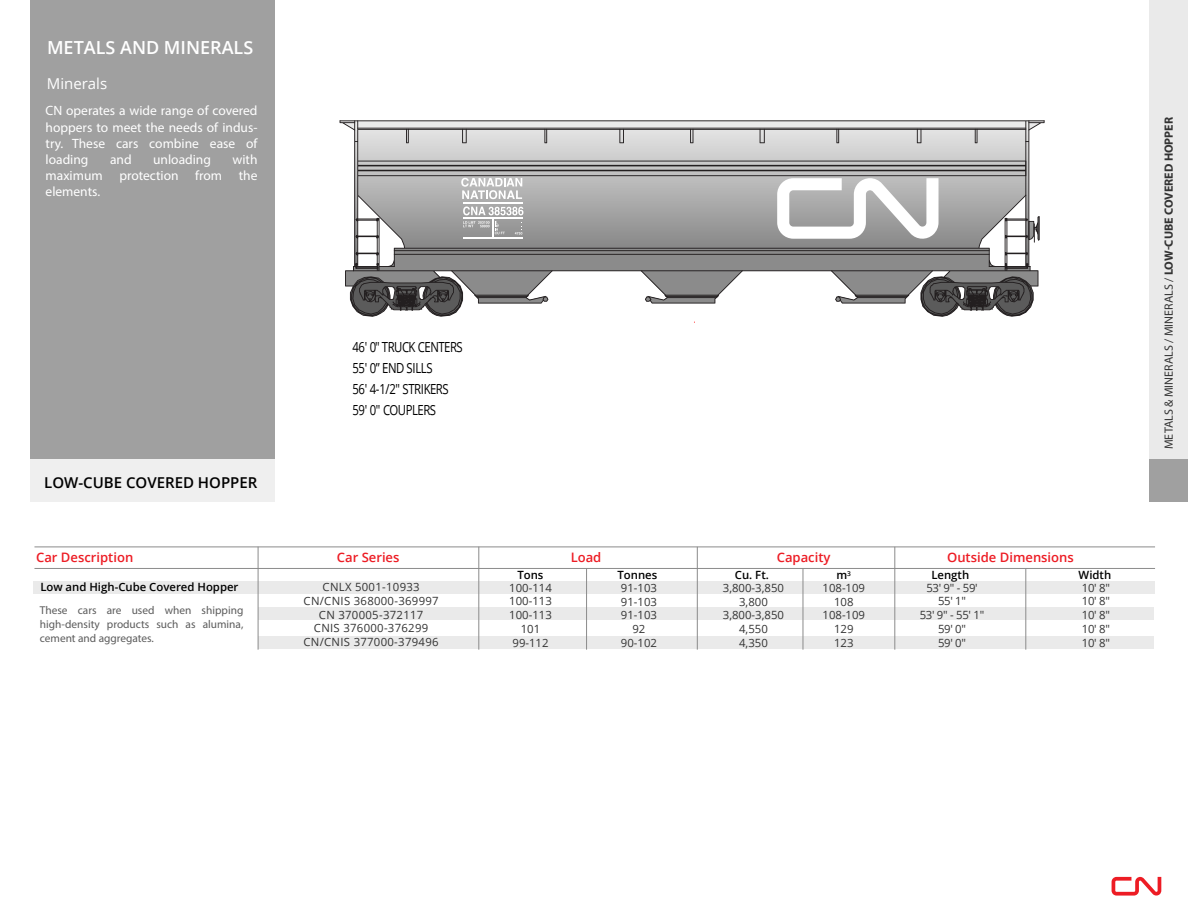
<style>
.page{position:relative;width:1188px;height:918px;background:#fff}
.page>*{position:absolute;margin:0;border:0;box-sizing:border-box;transform-origin:0 0}
.t1{font:600 18px "Open Sans";color:#fff}
.t2{font:600 15px "Open Sans";color:#000}
.t3{font:15px "Open Sans";color:#fff}
.t4{font:13.95px/21px "Open Sans";letter-spacing:-.045em;color:#000;scale:.82 1}
.t5{font:13.5px/16.2px "Myriad Pro";color:#fff;text-align:justify}
.t6{font:600 13.05px "Open Sans";color:#ed1c24}
.t7{font:12px "Myriad Pro";color:#333}
.t8{font:11.4px/13.8px "Open Sans";color:#333;text-align:center}
.t9{font:11.4px/13.8px "Open Sans";letter-spacing:.025em;color:#333;text-align:center}
.t10{font:11.4px/13.6px "Myriad Pro";color:#5b5b5b;text-align:justify}
.t11{font:600 11.4px "Open Sans";color:#000}
.t12{font:11.4px/13.8px "Open Sans";letter-spacing:-.025em;color:#333;text-align:center}
.t13{font:600 6.6px "Open Sans";color:#000}
.s1{font-weight:700}
</style>
<div class="page">
<div style="left:1149px;top:0;width:39px;height:472px;background:#eaeaea"></div>
<div style="left:1149px;top:459px;width:39px;height:43px;background:#a0a0a0"></div>
<div style="left:30px;top:0;width:245px;height:472px;background:#a0a0a0"></div>
<div style="left:30px;top:459px;width:245px;height:43px;background:#efefef"></div>
<svg style="left:1112px;top:877px;width:49px;height:19px"></svg>
<svg style="left:349px;top:296px;width:684px;height:20px"></svg>
<svg style="left:345px;top:130px;width:685px;height:166px"></svg>
<svg style="left:355px;top:130px;width:671px;height:139px;background:#b6b6b6"></svg>
<svg style="left:474px;top:216px;width:566px;height:88px;fill:#8b8b8b"></svg>
<svg style="left:340px;top:120px;width:705px;height:10px;background:#b2b1b2"></svg>
<svg style="left:777px;top:178px;width:162px;height:62px"></svg>
<hr style="left:463px;top:203px;width:60px;height:1px;background:#fff">
<hr style="left:463px;top:237px;width:60px;height:2px;background:#fff">
<svg style="left:461px;top:178px;width:61px;height:21px"></svg>
<svg style="left:463px;top:206px;width:60px;height:31px"></svg>
<div style="left:258px;top:637px;width:896px;height:12px;background:#eaeaea"></div>
<div style="left:258px;top:607px;width:896px;height:12px;background:#eaeaea"></div>
<div style="left:33px;top:581px;width:1121px;height:12px;background:#eaeaea"></div>
<hr style="left:258px;top:547px;width:1px;height:103px;background:#8b8b8b">
<hr style="left:478px;top:547px;width:1px;height:103px;background:#8b8b8b">
<hr style="left:697px;top:547px;width:1px;height:103px;background:#8b8b8b">
<hr style="left:894px;top:547px;width:1px;height:103px;background:#8b8b8b">
<hr style="left:586px;top:568px;width:1px;height:82px;background:#8b8b8b">
<hr style="left:803px;top:568px;width:1px;height:82px;background:#8b8b8b">
<hr style="left:1025px;top:569px;width:1px;height:81px;background:#8b8b8b">
<hr style="left:34px;top:547px;width:1121px;height:1px;background:#8b8b8b">
<hr style="left:34px;top:568px;width:1121px;height:1px;background:#8b8b8b">
<h1 class="t1" style="left:47px;top:35px;width:208px">METALS AND MINERALS</h1>
<h2 class="t3" style="left:47px;top:73px;width:62px">Minerals</h2>
<p class="t5" style="left:46px;top:103px;width:214px">CN operates a wide range of covered hoppers to meet the needs of indus&shy;try. These cars combine ease of loading</p>
<p class="t5" style="left:46px;top:151px;width:214px;text-indent:187px">with maximum protection from the elements.</p>
<p class="t5" style="left:110px;top:151px;width:23px">and</p>
<p class="t5" style="left:153px;top:151px;width:59px">unloading</p>
<h2 class="t2" style="left:44px;top:473px;width:215px">LOW-CUBE COVERED HOPPER</h2>
<p class="t4" style="left:353px;top:336px;width:136px">46' 0" TRUCK CENTERS<br>55' 0” END SILLS<br>56' 4-1/2" STRIKERS<br>59' 0" COUPLERS</p>
<p class="t6" style="left:36px;top:548px;width:99px">Car Description</p>
<p class="t6" style="left:337px;top:548px;width:64px">Car Series</p>
<p class="t6" style="left:571px;top:548px;width:32px">Load</p>
<p class="t6" style="left:777px;top:548px;width:55px">Capacity</p>
<p class="t6" style="left:947px;top:548px;width:128px">Outside Dimensions</p>
<p class="t11" style="left:517px;top:567px;width:28px">Tons</p>
<p class="t11" style="left:617px;top:567px;width:41px">Tonnes</p>
<p class="t11" style="left:735px;top:567px;width:36px">Cu. Ft.</p>
<p class="t11" style="left:836px;top:567px;width:12px">m</p>
<p class="t11" style="left:931px;top:567px;width:39px">Length</p>
<p class="t11" style="left:1079px;top:567px;width:34px">Width</p>
<p class="t13" style="left:847px;top:569px;width:5px">3</p>
<p class="t11" style="left:40px;top:579px;width:200px">Low and High-Cube Covered Hopper</p>
<p class="t10" style="left:40px;top:604px;width:205px">These cars are used when shipping high-density products such as alumina, cement and aggregates.</p>
<p class="t9" style="left:303px;top:580px;width:137px">CNLX 5001-10933<br>CN/CNIS 368000-369997<br>CN 370005-372117<br>CNIS 376000-376299<br>CN/CNIS 377000-379496</p>
<p class="t8" style="left:509px;top:580px;width:44px">100-114<br>100-113<br>100-113<br>101<br>99-112</p>
<p class="t8" style="left:1082px;top:580px;width:30px;text-align:justify">10' 8" 10' 8" 10' 8" 10' 8" 10' 8"</p>
<p class="t8" style="left:621px;top:580px;width:38px">91-103<br>91-103<br>91-103<br>92<br>90-102</p>
<p class="t8" style="left:823px;top:580px;width:44px">108-109<br>108<br>108-109<br>129<br>123</p>
<p class="t12" style="left:920px;top:580px;width:66px">53' 9" - 59'<br>55' 1"<br>53' 9" - 55' 1"<br>59' 0"<br>59' 0"</p>
<p class="t8" style="left:723px;top:580px;width:63px">3,800-3,850<br>3,800<br>3,800-3,850<br>4,550<br>4,350</p>
<p class="t7" style="left:1161px;top:449px;width:334px;rotate:-90deg">METALS &amp; MINERALS / MINERALS / <span class="s1">LOW-CUBE COVERED HOPPER</span></p>
</div>
